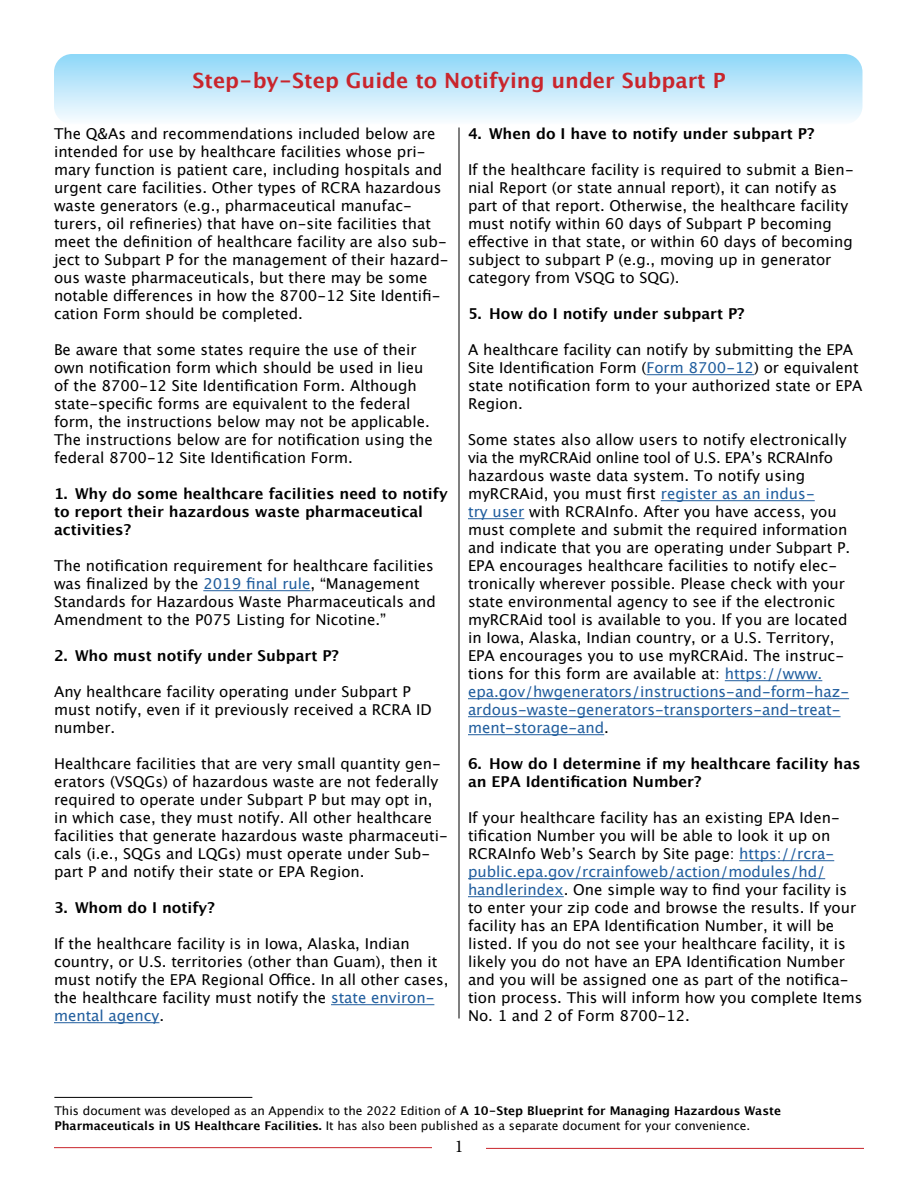
<style>
.page{position:relative;width:918px;height:1188px;background:#fff}
.page>*{position:absolute;margin:0;border:0;box-sizing:border-box;transform-origin:0 0}
.t1{font:700 21px "Lucida Grande";color:#c9252c}
.t2{font:18px "Minion Pro";color:#000}
.t3{font:15px/18px "Lucida Grande";color:#000}
.t4{font:700 15px/18px "Lucida Grande";color:#000}
.t5{font:15px/18px "Lucida Grande";color:#215e9e}
.t6{font:15px "Lucida Grande";letter-spacing:-.02em;color:#000}
.t7{font:12px/14.4px "Lucida Grande";color:#000}
.s1{color:#215e9e}
.s2{color:#000}
.s3{font-weight:700}
</style>
<div class="page">
<hr style="left:486px;top:1148px;width:378px;height:1px;background:#c9252c">
<hr style="left:54px;top:1147px;width:378px;height:1px;background:#c9252c">
<hr style="left:54px;top:1097px;width:198px;height:1px;background:#000">
<hr style="left:459px;top:128px;width:1px;height:890px;background:#000">
<hr style="left:203px;top:590px;width:108px;height:1px;background:#215e9e">
<hr style="left:331px;top:1004px;width:103px;height:1px;background:#215e9e">
<hr style="left:54px;top:1022px;width:105px;height:1px;background:#215e9e">
<hr style="left:646px;top:374px;width:108px;height:1px;background:#215e9e">
<hr style="left:661px;top:500px;width:154px;height:1px;background:#215e9e">
<hr style="left:468px;top:518px;width:56px;height:1px;background:#215e9e">
<hr style="left:725px;top:680px;width:97px;height:1px;background:#215e9e">
<hr style="left:468px;top:698px;width:381px;height:1px;background:#215e9e">
<hr style="left:468px;top:716px;width:373px;height:1px;background:#215e9e">
<hr style="left:468px;top:734px;width:136px;height:1px;background:#215e9e">
<hr style="left:739px;top:860px;width:95px;height:1px;background:#215e9e">
<hr style="left:468px;top:878px;width:357px;height:1px;background:#215e9e">
<hr style="left:468px;top:896px;width:96px;height:1px;background:#215e9e">
<svg style="left:54px;top:54px;width:808px;height:66px;background:#c1e8fb"></svg>
<h1 class="t1" style="left:193px;top:63px;width:535px">Step-by-Step Guide to Notifying under Subpart P</h1>
<p class="t3" style="left:54px;top:125px;width:390px">The Q&amp;As and recommendations included below are intended for use by healthcare facilities whose pri&shy;mary function is patient care, including hospitals and urgent care facilities. Other types of RCRA hazardous waste generators (e.g., pharmaceutical manufac-</p>
<p class="t3" style="left:54px;top:215px;width:396px">turers, oil refineries) that have on-site facilities that meet the definition of healthcare facility are also sub&shy;ject to Subpart P for the management of their hazard&shy;ous waste pharmaceuticals, but there may be some notable differences in how the 8700-12 Site Identifi&shy;cation Form should be completed.</p>
<p class="t3" style="left:54px;top:341px;width:364px">Be aware that some states require the use of their</p>
<p class="t3" style="left:54px;top:359px;width:371px">own notification form which should be used in lieu of the 8700-12 Site Identification Form. Although state-specific forms are equivalent to the federal</p>
<p class="t3" style="left:54px;top:413px;width:377px">form, the instructions below may not be applicable.</p>
<p class="t3" style="left:54px;top:431px;width:380px">The instructions below are for notification using the federal 8700-12 Site Identification Form.</p>
<p class="t4" style="left:54px;top:485px;width:395px">1. Why do some healthcare facilities need to notify to report their hazardous waste pharmaceutical activities?</p>
<p class="t3" style="left:54px;top:557px;width:384px">The notification requirement for healthcare facilities was finalized by the <span class="s1">2019 final rule</span>, “Management<br>Standards for Hazardous Waste Pharmaceuticals and</p>
<p class="t3" style="left:54px;top:611px;width:334px">Amendment to the P075 Listing for Nicotine.”</p>
<h2 class="t4" style="left:54px;top:647px;width:287px">2. Who must notify under Subpart P?</h2>
<p class="t3" style="left:54px;top:683px;width:358px">Any healthcare facility operating under Subpart P</p>
<p class="t3" style="left:54px;top:701px;width:379px">must notify, even if it previously received a RCRA ID</p>
<p class="t3" style="left:54px;top:719px;width:63px">number.</p>
<p class="t3" style="left:54px;top:755px;width:388px">Healthcare facilities that are very small quantity gen&shy;erators (VSQGs) of hazardous waste are not federally</p>
<p class="t3" style="left:54px;top:791px;width:395px">required to operate under Subpart P but may opt in, in which case, they must notify. All other healthcare facilities that generate hazardous waste pharmaceuti&shy;cals (i.e., SQGs and LQGs) must operate under Sub&shy;part P and notify their state or EPA Region.</p>
<h2 class="t4" style="left:54px;top:899px;width:162px">3. Whom do I notify?</h2>
<p class="t3" style="left:54px;top:935px;width:396px">If the healthcare facility is in Iowa, Alaska, Indian country, or U.S. territories (other than Guam), then it must notify the EPA Regional Office. In all other cases, the healthcare facility must notify the <span class="s1">state environ&shy;mental agency</span>.</p>
<h2 class="t4" style="left:468px;top:125px;width:348px">4. When do I have to notify under subpart P?</h2>
<p class="t3" style="left:468px;top:161px;width:387px">If the healthcare facility is required to submit a Bien&shy;nial Report (or state annual report), it can notify as</p>
<p class="t3" style="left:468px;top:197px;width:382px">part of that report. Otherwise, the healthcare facility</p>
<p class="t3" style="left:468px;top:215px;width:386px">must notify within 60 days of Subpart P becoming effective in that state, or within 60 days of becoming subject to subpart P (e.g., moving up in generator category from VSQG to SQG).</p>
<h2 class="t4" style="left:468px;top:305px;width:278px">5. How do I notify under subpart P?</h2>
<p class="t3" style="left:468px;top:341px;width:387px">A healthcare facility can notify by submitting the EPA</p>
<p class="t3" style="left:468px;top:359px;width:396px">Site Identification Form (<span class="s1">Form 8700-12</span>) or equivalent state notification form to your authorized state or EPA</p>
<p class="t3" style="left:468px;top:395px;width:56px">Region.</p>
<p class="t3" style="left:468px;top:431px;width:380px">Some states also allow users to notify electronically</p>
<p class="t6" style="left:468px;top:449px;width:367px">via the myRCRAid online tool of U.S. EPA’s RCRAInfo</p>
<p class="t3" style="left:468px;top:467px;width:384px">hazardous waste data system. To notify using myRCRAid, you must first <span class="s1">register as an indus-<br>try user</span> with RCRAInfo. After you have access, you must complete and submit the required information and indicate that you are operating under Subpart P.<br>EPA encourages healthcare facilities to notify elec-</p>
<p class="t3" style="left:468px;top:575px;width:381px">tronically wherever possible. Please check with your state environmental agency to see if the electronic myRCRAid tool is available to you. If you are located in Iowa, Alaska, Indian country, or a U.S. Territory,</p>
<p class="t3" style="left:468px;top:647px;width:378px">EPA encourages you to use myRCRAid. The instruc-</p>
<p class="t5" style="left:468px;top:665px;width:383px"><span class="s2">tions for this form are available at:</span> https://www. epa.gov/hwgenerators/instructions-and-form-haz&shy;ardous-waste-generators-transporters-and-treat&shy;ment-storage-and<span class="s2">.</span></p>
<h2 class="t4" style="left:468px;top:755px;width:394px">6. How do I determine if my healthcare facility has</h2>
<p class="t4" style="left:468px;top:773px;width:235px">an EPA Identification Number?</p>
<p class="t3" style="left:468px;top:809px;width:396px">If your healthcare facility has an existing EPA Iden&shy;tification Number you will be able to look it up on RCRAInfo Web’s Search by Site page: <span class="s1">https://rcra&shy;public.epa.gov/rcrainfoweb/action/modules/hd/ handlerindex</span>. One simple way to find your facility is to enter your zip code and browse the results. If your facility has an EPA Identification Number, it will be listed. If you do not see your healthcare facility, it is likely you do not have an EPA Identification Number and you will be assigned one as part of the notifica&shy;tion process. This will inform how you complete Items No. 1 and 2 of Form 8700-12.</p>
<p class="t7" style="left:54px;top:1104px;width:728px">This document was developed as an Appendix to the 2022 Edition of <span class="s3">A 10-Step Blueprint for Managing Hazardous Waste<br>Pharmaceuticals in US Healthcare Facilities.</span> It has also been published as a separate document for your convenience.</p>
<p class="t2" style="left:455px;top:1135px;width:10px">1</p>
</div>
